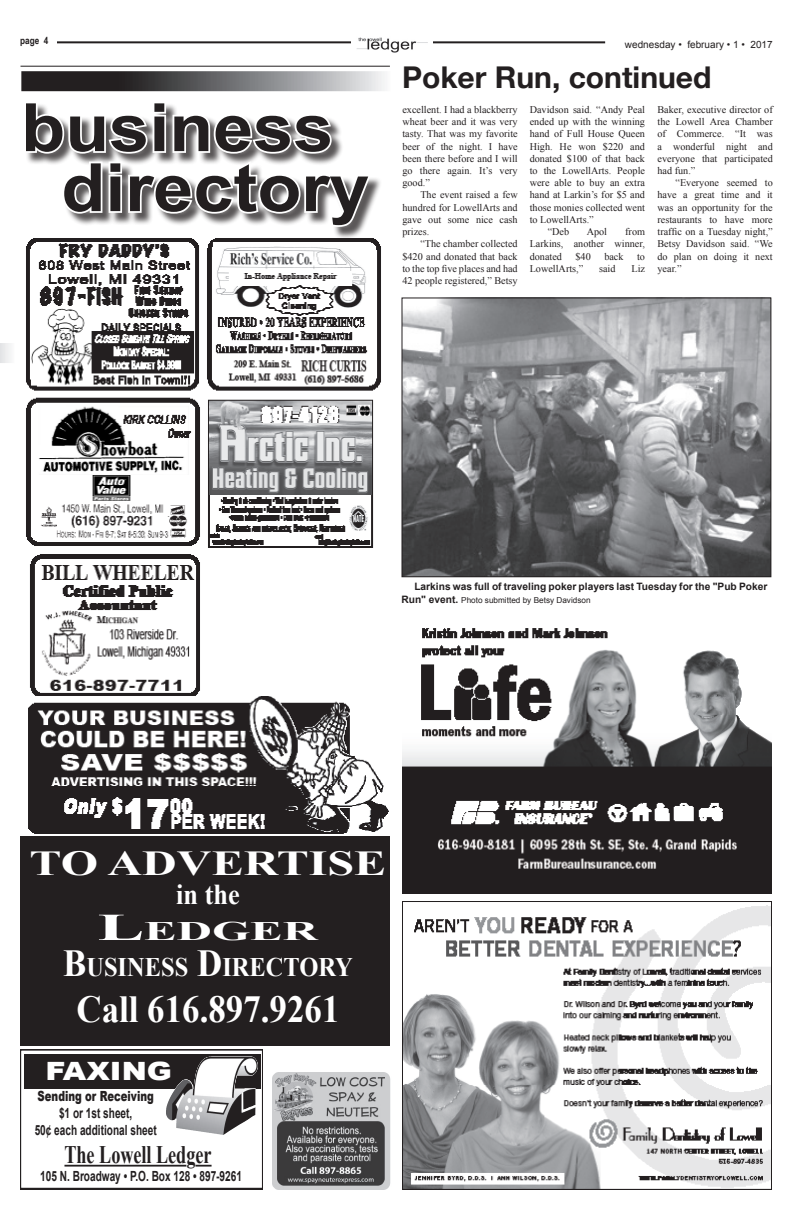
<style>
.page{position:relative;width:792px;height:1224px;background:#fff}
.page>*{position:absolute;margin:0;border:0;box-sizing:border-box;transform-origin:0 0}
.t1{font:700 66.7px/60px "Arial";color:#231f20;scale:1.08 1}
.t2{font:700 38.2px "Times New Roman";color:#fff;scale:.91 1}
.t3{font:700 35px "Times New Roman";color:#fff;scale:1.37 1}
.t4{font:700 30px "Helvetica Neue";color:#231f20}
.t5{font:700 28.7px "Times New Roman";color:#fff;scale:.91 1}
.t6{font:700 26.7px/36.3px "Times New Roman";color:#fff;text-align:center;scale:1.83 1}
.t7{font:700 25.2px "Times New Roman";color:#231f20;scale:.72 1}
.t8{font:900 25.2px "Arial";color:#fff;scale:1.2 1}
.t9{font:700 14px/16.8px "Arial";color:#231f20;text-align:center;scale:.72 1}
.t10{font:900 14px "Arial";color:#231f20;scale:.72 1}
.t11{font:10.2px/12.2px "Times New Roman";color:#231f20;text-align:justify}
.t12{font:700 10.2px "Arial";color:#231f20}
.t13{font:10px "Arial";color:#231f20}
.t14{font:700 10px "Arial Narrow";color:#231f20}
.t15{font:8.2px "Arial";color:#231f20}
.s1{font-weight:700;font-size:10.2px}
.s2{font-size:38.2px}
</style>
<div class="page">
<img style="left:356px;top:37px;width:72px;height:16px">
<hr style="left:57px;top:41px;width:294px;height:2px;background:#231f20">
<hr style="left:433px;top:41px;width:172px;height:2px;background:#231f20">
<img style="left:404px;top:299px;width:365px;height:276px">
<div style="left:402px;top:297px;width:369px;height:280px;border:1px solid #231f20"></div>
<hr style="left:21px;top:66px;width:369px;height:1px;background:#231f20">
<div style="left:20px;top:837px;width:370px;height:209px;background:#231f20"></div>
<svg style="left:20px;top:1049px;width:243px;height:140px"></svg>
<svg style="left:21px;top:71px;width:364px;height:20px;background:#6a696b"></svg>
<div style="left:26px;top:103px;width:356px;height:136px;background:#231f20;opacity:.75"></div>
<svg style="left:26px;top:103px;width:347px;height:126px"></svg>
<img style="left:26px;top:238px;width:356px;height:458px">
<img style="left:28px;top:696px;width:361px;height:137px">
<img style="left:273px;top:1072px;width:118px;height:117px">
<img style="left:402px;top:901px;width:369px;height:288px">
<img style="left:402px;top:628px;width:369px;height:266px">
<div style="left:0;top:343px;width:14px;height:20px;background:#efeff0"></div>
<p class="t14" style="left:20px;top:33px;width:30px">page 4</p>
<p class="t13" style="left:625px;top:38px;width:149px">wednesday • february • 1 • 2017</p>
<h3 class="t4" style="left:402px;top:54px;width:311px">Poker Run, continued</h3>
<p class="t11" style="left:658px;top:103px;width:117px">Baker, executive director of the Lowell Area Chamber of Commerce. “It was a wonderful night and everyone that participated had fun.”</p>
<p class="t11" style="left:658px;top:177px;width:117px;text-indent:18px">“Everyone seemed to have a great time and it was an opportunity for the restaurants to have more traffic on a Tuesday night,” Betsy Davidson said. “We do plan on doing it next year.”</p>
<h1 class="t1" style="left:61px;top:100px;width:287px;text-indent:-40px">business directory</h1>
<p class="t11" style="left:402px;top:103px;width:117px">excellent. I had a blackberry wheat beer and it was very tasty. That was my favorite beer of the night. I have been there before and I will go there again. It’s very good.”</p>
<p class="t11" style="left:530px;top:103px;width:117px">Davidson said. “Andy Peal</p>
<p class="t11" style="left:530px;top:115px;width:117px">ended up with the winning</p>
<p class="t11" style="left:530px;top:128px;width:117px">hand of Full House Queen</p>
<p class="t11" style="left:530px;top:140px;width:117px">High. He won $220 and</p>
<p class="t11" style="left:530px;top:152px;width:117px">donated $100 of that back</p>
<p class="t11" style="left:530px;top:164px;width:117px">to the LowellArts. People</p>
<p class="t11" style="left:530px;top:177px;width:117px">were able to buy an extra</p>
<p class="t11" style="left:530px;top:189px;width:117px">hand at Larkin’s for $5 and</p>
<p class="t11" style="left:530px;top:201px;width:117px">those monies collected went</p>
<p class="t11" style="left:530px;top:213px;width:66px">to LowellArts.”</p>
<p class="t11" style="left:548px;top:226px;width:23px">“Deb</p>
<p class="t11" style="left:587px;top:226px;width:22px">Apol</p>
<p class="t11" style="left:402px;top:189px;width:117px;text-indent:18px">The event raised a few hundred for LowellArts and gave out some nice cash prizes.</p>
<p class="t11" style="left:402px;top:238px;width:117px;text-indent:18px">“The chamber collected $420 and donated that back to the top five places and had 42 people registered,” Betsy</p>
<p class="t11" style="left:530px;top:226px;width:117px;text-indent:95px">from Larkins, another winner, donated</p>
<p class="t11" style="left:576px;top:250px;width:17px">$40</p>
<p class="t11" style="left:604px;top:250px;width:21px">back</p>
<p class="t11" style="left:637px;top:250px;width:9px">to</p>
<p class="t11" style="left:530px;top:262px;width:55px">LowellArts,”</p>
<p class="t11" style="left:599px;top:262px;width:18px">said</p>
<p class="t11" style="left:631px;top:262px;width:15px">Liz</p>
<p class="t12" style="left:414px;top:580px;width:354px">Larkins was full of traveling poker players last Tuesday for the "Pub Poker</p>
<p class="t15" style="left:401px;top:594px;width:191px"><span class="s1">Run" event.</span> Photo submitted by Betsy Davidson</p>
<h3 class="t3" style="left:30px;top:839px;width:262px">TO ADVERTISE</h3>
<h3 class="t5" style="left:176px;top:874px;width:71px">in the</h3>
<h3 class="t6" style="left:63px;top:912px;width:160px"><span class="s2">L</span>EDGER<br><span class="s2">B</span>USINESS <span class="s2">D</span>IRECTORY</h3>
<h2 class="t2" style="left:76px;top:983px;width:291px">Call 616.897.9261</h2>
<h3 class="t8" style="left:46px;top:1057px;width:107px">FAXING</h3>
<h3 class="t10" style="left:38px;top:1088px;width:163px">Sending or Receiving</h3>
<h3 class="t9" style="left:35px;top:1104px;width:171px">$1 or 1st sheet,<br>50¢ each additional sheet</h3>
<h3 class="t7" style="left:64px;top:1140px;width:206px">The Lowell Ledger</h3>
<h3 class="t9" style="left:40px;top:1167px;width:282px">105 N. Broadway • P.O. Box 128 • 897-9261</h3>
</div>
